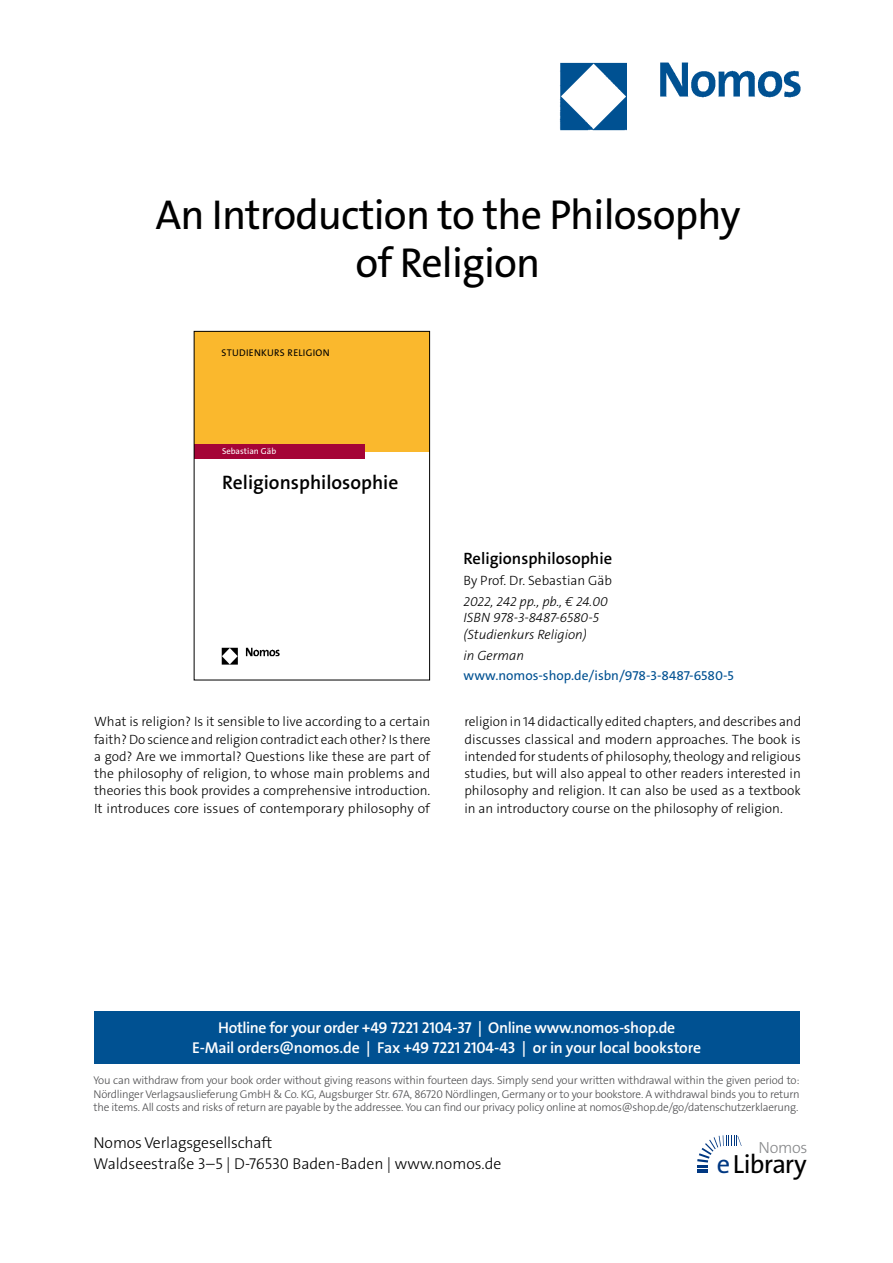
<style>
.page{position:relative;width:893px;height:1263px;background:#fff}
.page>*{position:absolute;margin:0;border:0;box-sizing:border-box;transform-origin:0 0}
.t1{font:42px/48px "The Sans Os F";letter-spacing:-.02em;color:#000;text-align:center}
.t2{font:26.4px "The Sans Os F";letter-spacing:-.03em;color:#000}
.t3{font:600 19.5px "The Sans Os F";color:#000}
.t4{font:600 16.5px "The Sans C5";color:#000}
.t5{font:300 16.2px "The Sans Os F";letter-spacing:-.02em;color:#87888a}
.t6{font:600 15.75px/21px "The Sans Os F";letter-spacing:-.02em;color:#fff;text-align:center}
.t7{font:300 15.75px/21px "The Sans Os F";color:#000}
.t8{font:300 13.5px/17.2px "The Sans C5";color:#000;text-align:justify}
.t9{font:italic 300 13.5px/16.5px "The Sans C5";color:#000}
.t10{font:13.5px "The Sans C5";color:#005192}
.t11{font:300 11.25px/13.5px "The Sans Os F";letter-spacing:-.02em;color:#4b4b4d;text-align:justify}
.t12{font:9.75px "The Sans Os F";letter-spacing:.03em;color:#000}
.t13{font:8.7px "The Sans Os F";color:#fff}
.s1{color:#003882}
</style>
<div class="page">
<div style="left:94px;top:1011px;width:705px;height:52px;background:#005192"></div>
<svg style="left:697px;top:1135px;width:45px;height:38px"></svg>
<img style="left:559px;top:62px;width:242px;height:69px">
<div style="left:194px;top:331px;width:236px;height:120px;background:#fab82d"></div>
<div style="left:194px;top:444px;width:171px;height:14px;background:#a50437"></div>
<img style="left:221px;top:647px;width:58px;height:17px">
<div style="left:194px;top:331px;width:236px;height:349px;border:1px solid #000"></div>
<h1 class="t1" style="left:155px;top:195px;width:587px">An Introduction to the Philosophy of Religion</h1>
<p class="t12" style="left:221px;top:348px;width:110px">STUDIENKURS RELIGION</p>
<p class="t13" style="left:222px;top:448px;width:56px">Sebastian Gäb</p>
<h3 class="t3" style="left:222px;top:470px;width:178px">Religionsphilosophie</h3>
<p class="t4" style="left:463px;top:548px;width:150px">Religionsphilosophie</p>
<p class="t8" style="left:463px;top:572px;width:150px">By Prof. Dr. Sebastian Gäb</p>
<p class="t9" style="left:463px;top:593px;width:146px">2022, 242 pp., pb., € 24.00<br>ISBN 978-3-8487-6580-5 (Studienkurs Religion)</p>
<p class="t9" style="left:463px;top:647px;width:62px">in German</p>
<p class="t10" style="left:463px;top:667px;width:272px">www.nomos-shop.de/isbn/978-3-8487-6580-5</p>
<p class="t8" style="left:94px;top:713px;width:338px">What is religion? Is it sensible to live according to a certain faith? Do science and religion contradict each other? Is there a god? Are we immortal? Questions like these are part of the philosophy of religion, to whose main problems and theories this book provides a comprehensive introduction.<br>It introduces core issues of contemporary philosophy of</p>
<p class="t8" style="left:464px;top:713px;width:338px">religion in 14 didactically edited chapters, and describes and discusses classical and modern approaches. The book is intended for students of philosophy, theology and religious studies, but will also appeal to other readers interested in philosophy and religion. It can also be used as a textbook in an introductory course on the philosophy of religion.</p>
<p class="t6" style="left:192px;top:1017px;width:510px">Hotline for your order +49 7221 2104-37 | Online www.nomos-shop.de<br>E-Mail orders@nomos.de | Fax +49 7221 2104-43 | or in your local bookstore</p>
<p class="t11" style="left:94px;top:1074px;width:708px">You can withdraw from your book order without giving reasons within fourteen days. Simply send your written withdrawal within the given period to:<br>Nördlinger Verlagsauslieferung GmbH &amp; Co. KG, Augsburger Str. 67A, 86720 Nördlingen, Germany or to your bookstore. A withdrawal binds you to return the items. All costs and risks of return are payable by the addressee. You can find our privacy policy online at nomos@shop.de/go/datenschutzerklaerung.</p>
<p class="t7" style="left:94px;top:1133px;width:409px">Nomos Verlagsgesellschaft<br>Waldseestraße 3–5 | D-76530 Baden-Baden | www.nomos.de</p>
<p class="t5" style="left:758px;top:1137px;width:51px">Nomos</p>
<h2 class="t2" style="left:717px;top:1153px;width:91px"><span class="s1">e</span>Library</h2>
</div>
